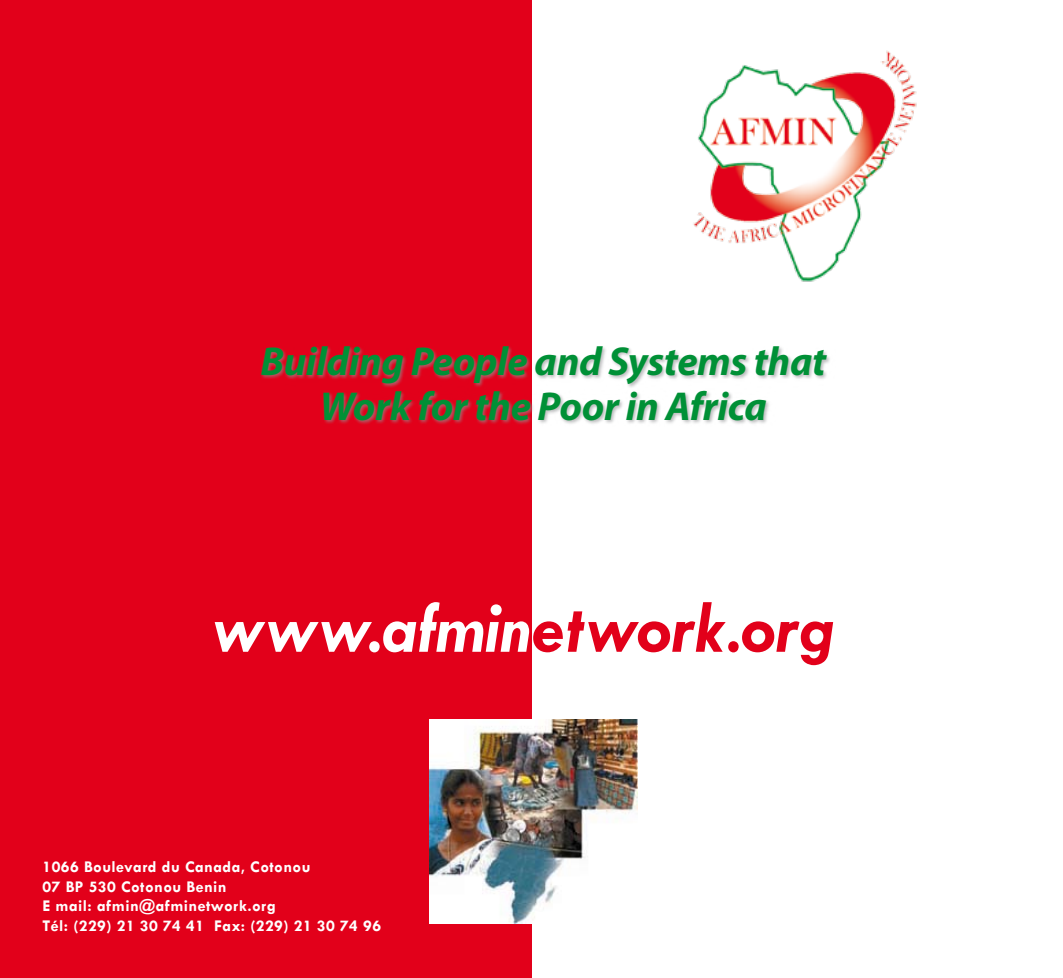
<style>
.page{position:relative;width:1063px;height:978px;background:#fff}
.page>*{position:absolute;margin:0;border:0;box-sizing:border-box;transform-origin:0 0}
.t1{font:italic 700 72px "Tw Cen";color:#e2001a}
.t2{font:italic 700 40.5px/44.7px "Myriad Pro";letter-spacing:-.01em;color:#009036;text-align:center}
.t3{font:700 16.5px/19.5px "Tw Cen";letter-spacing:.025em;color:#fff}
.s1{color:#fff}
</style>
<div class="page">
<div style="left:0;top:0;width:531px;height:978px;background:#e2001a"></div>
<div style="left:260px;top:345px;width:635px;height:106px;background:#929395;opacity:.6"></div>
<img style="left:693px;top:50px;width:224px;height:232px">
<img style="left:429px;top:719px;width:209px;height:205px">
<h2 class="t2" style="left:261px;top:338px;width:567px">Building People and Systems that<br>Work for the Poor in Africa</h2>
<h1 class="t1" style="left:212px;top:586px;width:624px"><span class="s1">www.afmin</span>etwork.org</h1>
<p class="t3" style="left:43px;top:857px;width:340px">1066 Boulevard du Canada, Cotonou<br>07 BP 530 Cotonou Benin<br>E mail: afmin@afminetwork.org<br>Tél: (229) 21 30 74 41 Fax: (229) 21 30 74 96</p>
</div>
